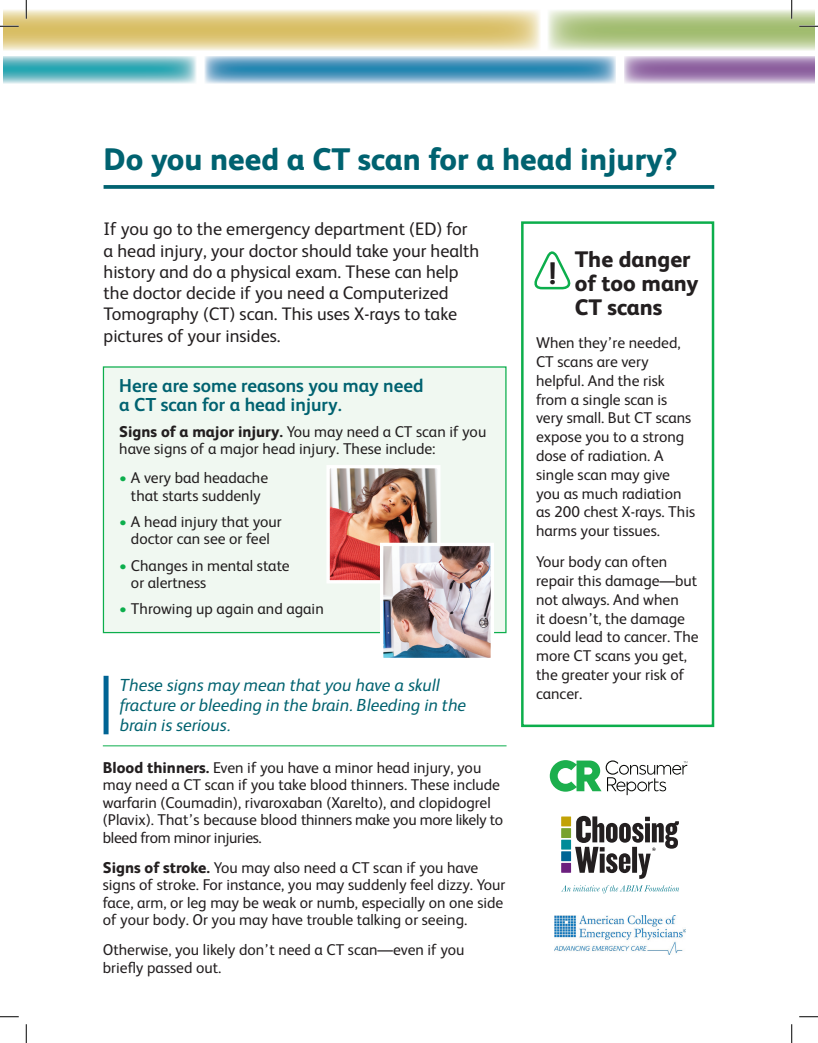
<style>
.page{position:relative;width:818px;height:1043px;background:#fff}
.page>*{position:absolute;margin:0;border:0;box-sizing:border-box;transform-origin:0 0}
.t1{font:800 31.25px "FS Albert";color:#006270}
.t2{font:800 31.25px "FS Albert";color:#231f20}
.t3{font:800 22.5px/23.8px "FS Albert";color:#231f20}
.t4{font:700 18.75px/18.8px "FS Albert";color:#006270}
.t5{font:18.12px/21.2px "FS Albert";color:#231f20}
.t6{font:italic 17.5px/20px "FS Albert";color:#006270}
.t7{font:15.62px/18.8px "FS Albert";color:#231f20}
.s1{font-weight:800}
.s2{font-weight:800;color:#0cae4c}
</style>
<div class="page">
<img style="left:4px;top:10px;width:536px;height:40px">
<img style="left:4px;top:56px;width:192px;height:27px">
<img style="left:204px;top:56px;width:412px;height:27px">
<img style="left:624px;top:56px;width:190px;height:27px">
<img style="left:554px;top:915px;width:131px;height:39px">
<div style="left:561px;top:816px;width:10px;height:10px;background:#c2a205"></div>
<div style="left:561px;top:828px;width:10px;height:10px;background:#78a22d"></div>
<div style="left:561px;top:839px;width:10px;height:10px;background:#008b98"></div>
<div style="left:561px;top:851px;width:10px;height:10px;background:#006494"></div>
<div style="left:561px;top:862px;width:10px;height:10px;background:#6b1f7e"></div>
<svg style="left:575px;top:815px;width:104px;height:63px"></svg>
<svg style="left:561px;top:885px;width:118px;height:8px"></svg>
<div style="left:521px;top:221px;width:193px;height:506px;border:2px solid #0cae4c"></div>
<svg style="left:104px;top:185px;width:610px;height:4px;background:#0f6b78"></svg>
<svg style="left:549px;top:760px;width:138px;height:35px"></svg>
<svg style="left:534px;top:251px;width:37px;height:39px"></svg>
<div style="left:104px;top:675px;width:5px;height:59px;background:#006494"></div>
<div style="left:103px;top:366px;width:403px;height:267px;background:#f0f8f1;border:1px solid #0cae4c"></div>
<img style="left:330px;top:469px;width:106px;height:110px">
<div style="left:326px;top:465px;width:114px;height:118px;border:3px solid #fff"></div>
<img style="left:384px;top:546px;width:106px;height:111px">
<div style="left:380px;top:542px;width:114px;height:119px;border:3px solid #fff"></div>
<hr style="left:103px;top:745px;width:403px;height:1px;background:#0cae4c">
<svg style="left:0;top:25px;width:19px;height:2px"></svg>
<svg style="left:799px;top:25px;width:19px;height:2px"></svg>
<svg style="left:0;top:1016px;width:19px;height:1px"></svg>
<svg style="left:799px;top:1016px;width:19px;height:1px"></svg>
<svg style="left:25px;top:0;width:2px;height:19px"></svg>
<svg style="left:25px;top:1024px;width:2px;height:18px"></svg>
<svg style="left:790px;top:0;width:2px;height:19px"></svg>
<svg style="left:791px;top:1024px;width:1px;height:18px"></svg>
<h1 class="t1" style="left:104px;top:137px;width:575px">Do you need a CT scan for a head injury?</h1>
<p class="t5" style="left:104px;top:217px;width:377px">If you go to the emergency department (ED) for a head injury, your doctor should take your health history and do a physical exam. These can help the doctor decide if you need a Computerized Tomography (CT) scan. This uses X-rays to take pictures of your insides.</p>
<p class="t4" style="left:119px;top:375px;width:306px">Here are some reasons you may need a CT scan for a head injury.</p>
<p class="t7" style="left:119px;top:422px;width:368px;line-height:17.5px"><span class="s1">Signs of a major injury.</span> You may need a CT scan if you have signs of a major head injury. These include:</p>
<p class="t7" style="left:119px;top:468px;width:150px;line-height:17.5px;text-align:center"><span class="s2">•</span> A very bad headache that starts suddenly</p>
<p class="t7" style="left:119px;top:512px;width:164px;line-height:17.5px;text-align:center"><span class="s2">•</span> A head injury that your doctor can see or feel</p>
<p class="t7" style="left:131px;top:556px;width:160px;line-height:17.5px;text-indent:-12px"><span class="s2">•</span> Changes in mental state or alertness</p>
<p class="t7" style="left:119px;top:599px;width:206px"><span class="s2">•</span> Throwing up again and again</p>
<p class="t6" style="left:120px;top:673px;width:348px">These signs may mean that you have a skull fracture or bleeding in the brain. Bleeding in the brain is serious.</p>
<p class="t7" style="left:103px;top:757px;width:402px;line-height:17.5px"><span class="s1">Blood thinners.</span> Even if you have a minor head injury, you may need a CT scan if you take blood thinners. These include warfarin (Coumadin), rivaroxaban (Xarelto), and clopidogrel (Plavix). That’s because blood thinners make you more likely to bleed from minor injuries.</p>
<p class="t7" style="left:103px;top:857px;width:404px;line-height:17.5px"><span class="s1">Signs of stroke.</span> You may also need a CT scan if you have signs of stroke. For instance, you may suddenly feel dizzy. Your face, arm, or leg may be weak or numb, especially on one side of your body. Or you may have trouble talking or seeing.</p>
<p class="t7" style="left:103px;top:940px;width:363px;line-height:17.5px">Otherwise, you likely don’t need a CT scan—even if you briefly passed out.</p>
<h2 class="t3" style="left:575px;top:246px;width:125px">The danger of too many<br>CT scans</h2>
<p class="t7" style="left:536px;top:333px;width:160px">When they’re needed,<br>CT scans are very helpful. And the risk from a single scan is very small. But CT scans expose you to a strong dose of radiation. A single scan may give you as much radiation as 200 chest X-rays. This harms your tissues.</p>
<p class="t7" style="left:536px;top:552px;width:164px">Your body can often repair this damage—but not always. And when<br>it doesn’t, the damage could lead to cancer. The more CT scans you get, the greater your risk of cancer.</p>
<h1 class="t2" style="left:548px;top:250px;width:9px">!</h1>
</div>
